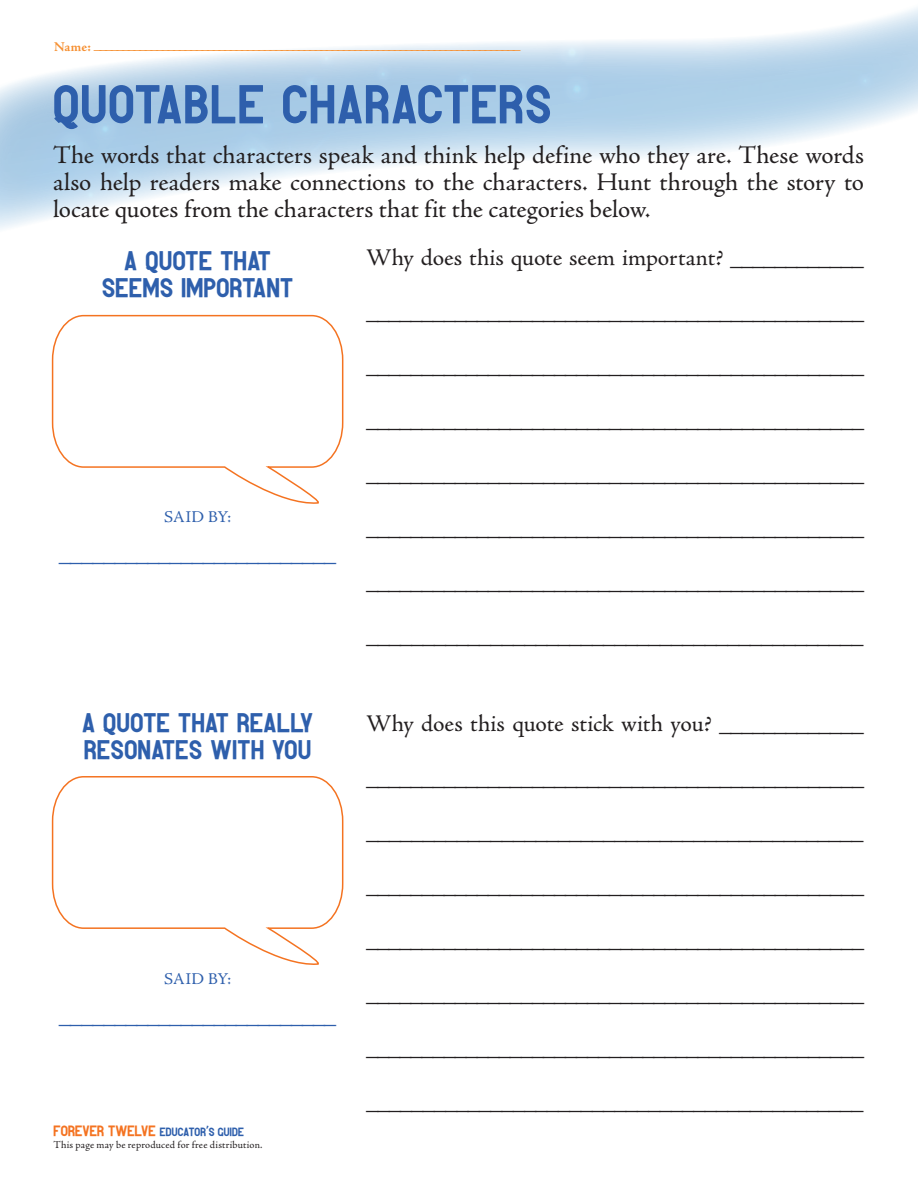
<style>
.page{position:relative;width:918px;height:1188px;background:#fff}
.page>*{position:absolute;margin:0;border:0;box-sizing:border-box;transform-origin:0 0}
.NewMainHead{font:54px "Kompot Sans";letter-spacing:.03em;color:#2e5fac}
.chart_head_more{font:27px/27px "Kompot Sans";letter-spacing:.02em;color:#2e5fac;text-align:center}
.Instructions{font:25.5px/27px "Adobe Jenson Pro";color:#231f20;text-align:justify}
.t1{font:24px "Adobe Jenson Pro";color:#231f20}
.t2{font:24px "Adobe Jenson Pro";color:#2e5fac}
.t3{font:16.5px "Adobe Jenson Pro";letter-spacing:.01em;color:#2e5fac}
.t4{font:700 15px "Adobe Jenson Pro";color:#f69032}
.t5{font:12px "Kompot Sans";letter-spacing:.015em;color:#2e5fac}
.t6{font:10.5px "Adobe Jenson Pro";letter-spacing:.02em;color:#231f20}
.s1{font-size:15px;color:#f47321}
.s2{font-family:"Charles Wright";font-weight:700}
</style>
<div class="page">
<svg style="left:0;top:8px;width:918px;height:221px"></svg>
<svg style="left:51px;top:314px;width:293px;height:190px"></svg>
<svg style="left:51px;top:776px;width:293px;height:189px"></svg>
<p class="t4" style="left:54px;top:36px;width:468px"><sub>Na</sub> <sub>me</sub> <sub>:</sub> ___________________________________________________________________________</p>
<p class="NewMainHead" style="left:53px;top:85px;width:500px">QUOTABLE CHARACTERS</p>
<p class="Instructions" style="left:53px;top:142px;width:813px">The words that characters speak and think help define who they are. These words also help readers make connections to the characters. Hunt through the story to locate quotes from the characters that fit the categories below.</p>
<p class="chart_head_more" style="left:102px;top:249px;width:193px">A QUOTE THAT<br>SEEMS IMPORTANT</p>
<p class="t1" style="left:366px;top:244px;width:499px">Why does this quote seem important? ____________</p>
<p class="t1" style="left:366px;top:298px;width:500px">_____________________________________________</p>
<p class="t1" style="left:366px;top:352px;width:500px">_____________________________________________</p>
<p class="t1" style="left:366px;top:406px;width:500px">_____________________________________________</p>
<p class="t3" style="left:164px;top:508px;width:69px">SAID BY:</p>
<p class="t2" style="left:59px;top:540px;width:279px">_________________________</p>
<p class="chart_head_more" style="left:82px;top:710px;width:233px;text-align:left">A QUOTE THAT REALLY<br>RESONATES WITH YOU</p>
<p class="t3" style="left:164px;top:969px;width:69px">SAID BY:</p>
<p class="t2" style="left:59px;top:1002px;width:279px">_________________________</p>
<p class="t5" style="left:53px;top:1127px;width:192px"><span class="s1">FOREVER TWELVE</span> EDUCATOR<span class="s2">’</span>S GUIDE</p>
<p class="t6" style="left:53px;top:1139px;width:211px">This page may be reproduced for free distribution.</p>
<p class="t1" style="left:366px;top:460px;width:500px">_____________________________________________</p>
<p class="t1" style="left:366px;top:514px;width:500px">_____________________________________________</p>
<p class="t1" style="left:366px;top:568px;width:500px">_____________________________________________</p>
<p class="t1" style="left:366px;top:622px;width:499px">____________________________________________</p>
<p class="t1" style="left:366px;top:710px;width:499px">Why does this quote stick with you? _____________</p>
<p class="t1" style="left:366px;top:764px;width:500px">_____________________________________________</p>
<p class="t1" style="left:366px;top:818px;width:499px">____________________________________________</p>
<p class="t1" style="left:366px;top:872px;width:500px">_____________________________________________</p>
<p class="t1" style="left:366px;top:926px;width:500px">_____________________________________________</p>
<p class="t1" style="left:366px;top:980px;width:500px">_____________________________________________</p>
<p class="t1" style="left:366px;top:1034px;width:500px">_____________________________________________</p>
<p class="t1" style="left:366px;top:1088px;width:499px">____________________________________________</p>
</div>
